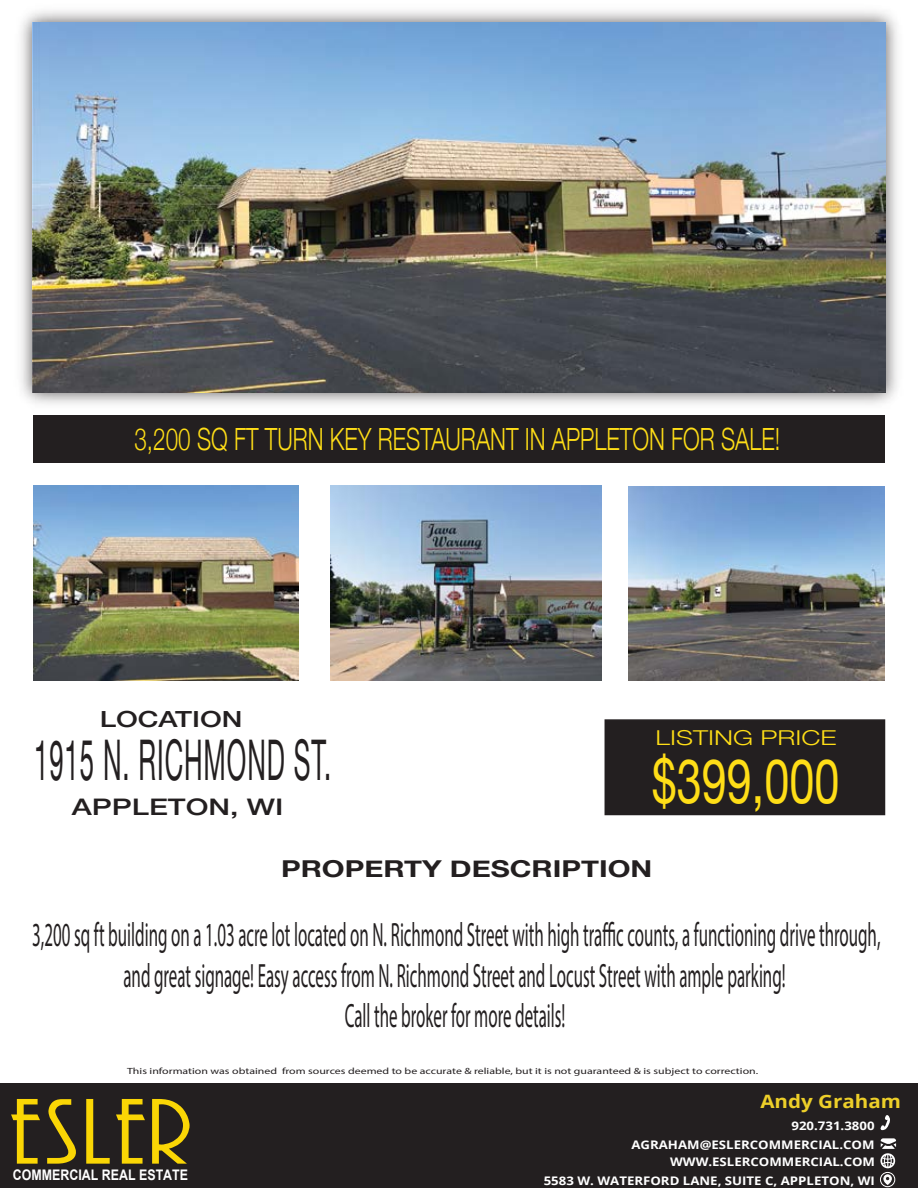
<style>
.page{position:relative;width:918px;height:1188px;background:#fff}
.page>*{position:absolute;margin:0;border:0;box-sizing:border-box;transform-origin:0 0}
.t1{font:62.1px "Helvetica Neue";color:#ffde17;scale:.72 1}
.t2{font:56.1px "Helvetica Neue";letter-spacing:.035em;color:#231f20;scale:.46 1}
.t3{font:33.75px/40.5px "Myriad Pro";color:#231f20;text-align:center;scale:.5 1}
.t4{font:300 30.6px "Helvetica Neue";color:#ffde17;scale:.74 1}
.t5{font:700 23.25px "Helvetica Neue";color:#231f20;scale:1.26 1}
.t6{font:500 22.8px "Helvetica Neue";color:#231f20;scale:1.32 1}
.t7{font:500 22.2px "Helvetica Neue";color:#231f20;scale:1.29 1}
.t8{font:300 20.55px "Helvetica Neue";color:#ffde17;scale:1.32 1}
.t9{font:700 18.45px "Open Sans";color:#edcf29;scale:1.12 1}
.t10{font:700 14.55px "Arial";color:#fff;scale:.85 1}
.t11{font:700 11.85px/18.8px "Open Sans";color:#fff;text-align:right;scale:1.12 1}
.t12{font:9px "Myriad Pro";color:#231f20;scale:1.32 1}
</style>
<div class="page">
<div style="left:33px;top:415px;width:852px;height:48px;background:#231f20"></div>
<div style="left:605px;top:719px;width:280px;height:96px;background:#231f20;border:2px solid #231f20"></div>
<div style="left:0;top:1084px;width:918px;height:104px;background:#231f20"></div>
<div style="left:0;top:1083px;width:918px;height:105px;border:2px solid #231f20"></div>
<svg style="left:880px;top:1115px;width:10px;height:15px"></svg>
<svg style="left:880px;top:1138px;width:16px;height:30px"></svg>
<svg style="left:11px;top:1099px;width:29px;height:65px"></svg>
<svg style="left:47px;top:1099px;width:29px;height:65px"></svg>
<svg style="left:86px;top:1099px;width:24px;height:65px"></svg>
<svg style="left:116px;top:1099px;width:29px;height:65px"></svg>
<svg style="left:152px;top:1099px;width:38px;height:65px"></svg>
<div style="left:880px;top:1172px;width:15px;height:15px;border:1px solid #fff;border-radius:50%"></div>
<svg style="left:884px;top:1174px;width:8px;height:12px"></svg>
<img style="left:21px;top:10px;width:877px;height:395px">
<img style="left:32px;top:22px;width:854px;height:370px">
<img style="left:330px;top:486px;width:271px;height:195px">
<img style="left:629px;top:486px;width:256px;height:195px">
<img style="left:33px;top:486px;width:266px;height:195px">
<p class="t4" style="left:134px;top:420px;width:874px">3,200 SQ FT TURN KEY RESTAURANT IN APPLETON FOR SALE!</p>
<p class="t7" style="left:100px;top:705px;width:112px">LOCATION</p>
<h2 class="t2" style="left:34px;top:727px;width:648px">1915 N. RICHMOND ST.</h2>
<p class="t6" style="left:72px;top:792px;width:162px">APPLETON, WI</p>
<p class="t8" style="left:656px;top:725px;width:139px">LISTING PRICE</p>
<h1 class="t1" style="left:652px;top:744px;width:262px">$399,000</h1>
<p class="t5" style="left:281px;top:854px;width:296px">PROPERTY DESCRIPTION</p>
<p class="t3" style="left:32px;top:914px;width:1698px">3,200 sq ft building on a 1.03 acre lot located on N. Richmond Street with high traffic counts, a functioning drive through, and great signage! Easy access from N. Richmond Street and Locust Street with ample parking!<br>Call the broker for more details!</p>
<p class="t12" style="left:127px;top:1066px;width:480px">This information was obtained from sources deemed to be accurate &amp; reliable, but it is not guaranteed &amp; is subject to correction.</p>
<p class="t10" style="left:13px;top:1166px;width:208px">COMMERCIAL REAL ESTATE</p>
<p class="t9" style="left:760px;top:1088px;width:127px">Andy Graham</p>
<p class="t11" style="left:631px;top:1116px;width:219px">920.731.3800<br>AGRAHAM@ESLERCOMMERCIAL.COM</p>
<p class="t11" style="left:670px;top:1152px;width:185px">WWW.ESLERCOMMERCIAL.COM</p>
<p class="t11" style="left:544px;top:1171px;width:297px">5583 W. WATERFORD LANE, SUITE C, APPLETON, WI</p>
</div>
